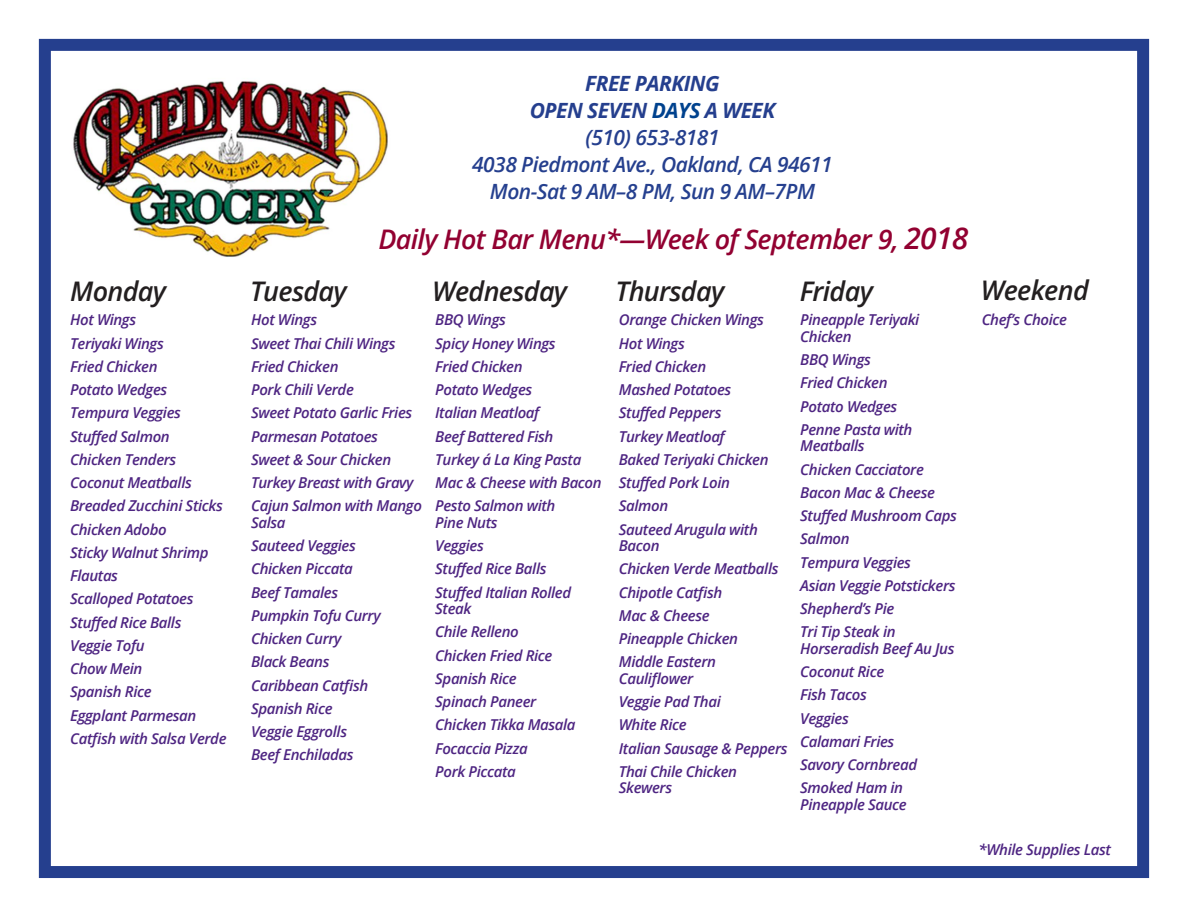
<style>
.page{position:relative;width:1188px;height:918px;background:#fff}
.page>*{position:absolute;margin:0;border:0;box-sizing:border-box;transform-origin:0 0}
.t1{font:italic 600 27px "Open Sans";letter-spacing:-.025em;color:#231f20}
.t2{font:italic 600 27px "Open Sans";letter-spacing:-.025em;color:#920131}
.t3{font:italic 600 21px/27px "Open Sans";letter-spacing:-.025em;color:#253f8e;text-align:center}
.t4{font:italic 600 21px "Open Sans";letter-spacing:-.025em;color:#25408f}
.t5{font:italic 600 15px/23.2px "Open Sans";letter-spacing:-.025em;color:#4e2582}
.s1{font-weight:700}
.s2{font-weight:700;color:#00428e}
.s3{font-size:30px}
</style>
<div class="page">
<img style="left:73px;top:81px;width:315px;height:176px">
<div style="left:39px;top:39px;width:1110px;height:839px;border:12px solid #253f8e"></div>
<h2 class="t3" style="left:472px;top:70px;width:362px"><span class="s1">FREE PARKING<br>OPEN SEVEN</span> <span class="s2">DAYS</span> <span class="s1">A WEEK<br></span>(510) 653-8181<br>4038 Piedmont Ave., Oakland, CA 94611</h2>
<h2 class="t4" style="left:490px;top:177px;width:327px">Mon-Sat 9 AM–8 PM, Sun 9 AM–7PM</h2>
<h1 class="t2" style="left:378px;top:221px;width:591px">Daily Hot Bar Menu*—Week of September 9, <span class="s3">2018</span></h1>
<h1 class="t1" style="left:70px;top:273px;width:97px">Monday</h1>
<h1 class="t1" style="left:250px;top:273px;width:98px">Tuesday</h1>
<h1 class="t1" style="left:432px;top:273px;width:137px">Wednesday</h1>
<h1 class="t1" style="left:615px;top:273px;width:110px">Thursday</h1>
<h1 class="t1" style="left:800px;top:273px;width:75px">Friday</h1>
<h1 class="t1" style="left:981px;top:272px;width:110px">Weekend</h1>
<p class="t5" style="left:70px;top:308px;width:158px">Hot Wings<br>Teriyaki Wings<br>Fried Chicken<br>Potato Wedges<br>Tempura Veggies<br>Stuffed Salmon<br>Chicken Tenders<br>Coconut Meatballs<br>Breaded Zucchini Sticks<br>Chicken Adobo<br>Sticky Walnut Shrimp<br>Flautas<br>Scalloped Potatoes<br>Stuffed Rice Balls<br>Veggie Tofu<br>Chow Mein<br>Spanish Rice<br>Eggplant Parmesan<br>Catfish with Salsa Verde</p>
<p class="t5" style="left:435px;top:308px;width:168px">BBQ Wings<br>Spicy Honey Wings<br>Fried Chicken<br>Potato Wedges<br>Italian Meatloaf<br>Beef Battered Fish<br>Turkey á La King Pasta<br>Mac &amp; Cheese with Bacon<br>Pesto Salmon with</p>
<p class="t5" style="left:982px;top:308px;width:87px">Chef’s Choice</p>
<p class="t5" style="left:800px;top:311px;width:121px;line-height:16.5px">Pineapple Teriyaki<br>Chicken</p>
<p class="t5" style="left:800px;top:348px;width:114px">BBQ Wings<br>Fried Chicken<br>Potato Wedges<br>Penne Pasta with</p>
<p class="t5" style="left:800px;top:434px;width:158px">Meatballs<br>Chicken Cacciatore<br>Bacon Mac &amp; Cheese<br>Stuffed Mushroom Caps<br>Salmon<br>Tempura Veggies<br>Asian Veggie Potstickers<br>Shepherd’s Pie<br>Tri Tip Steak in</p>
<p class="t5" style="left:800px;top:637px;width:156px">Horseradish Beef Au Jus<br>Coconut Rice<br>Fish Tacos<br>Veggies<br>Calamari Fries<br>Savory Cornbread<br>Smoked Ham in</p>
<p class="t5" style="left:800px;top:793px;width:108px">Pineapple Sauce</p>
<p class="t5" style="left:619px;top:308px;width:151px">Orange Chicken Wings<br>Hot Wings<br>Fried Chicken<br>Mashed Potatoes<br>Stuffed Peppers<br>Turkey Meatloaf<br>Baked Teriyaki Chicken<br>Stuffed Pork Loin<br>Salmon<br>Sauteed Arugula with</p>
<p class="t5" style="left:619px;top:534px;width:161px">Bacon<br>Chicken Verde Meatballs<br>Chipotle Catfish<br>Mac &amp; Cheese<br>Pineapple Chicken<br>Middle Eastern</p>
<p class="t5" style="left:619px;top:667px;width:170px">Cauliflower<br>Veggie Pad Thai<br>White Rice<br>Italian Sausage &amp; Peppers<br>Thai Chile Chicken</p>
<p class="t5" style="left:619px;top:776px;width:55px">Skewers</p>
<p class="t5" style="left:251px;top:308px;width:172px">Hot Wings<br>Sweet Thai Chili Wings<br>Fried Chicken<br>Pork Chili Verde<br>Sweet Potato Garlic Fries<br>Parmesan Potatoes<br>Sweet &amp; Sour Chicken<br>Turkey Breast with Gravy<br>Cajun Salmon with Mango</p>
<p class="t5" style="left:251px;top:511px;width:131px">Salsa<br>Sauteed Veggies<br>Chicken Piccata<br>Beef Tamales<br>Pumpkin Tofu Curry<br>Chicken Curry<br>Black Beans<br>Caribbean Catfish<br>Spanish Rice<br>Veggie Eggrolls<br>Beef Enchiladas</p>
<p class="t5" style="left:435px;top:511px;width:137px">Pine Nuts<br>Veggies<br>Stuffed Rice Balls<br>Stuffed Italian Rolled</p>
<p class="t5" style="left:435px;top:597px;width:142px">Steak<br>Chile Relleno<br>Chicken Fried Rice<br>Spanish Rice<br>Spinach Paneer<br>Chicken Tikka Masala<br>Focaccia Pizza<br>Pork Piccata</p>
<p class="t5" style="left:979px;top:837px;width:134px">*While Supplies Last</p>
</div>
